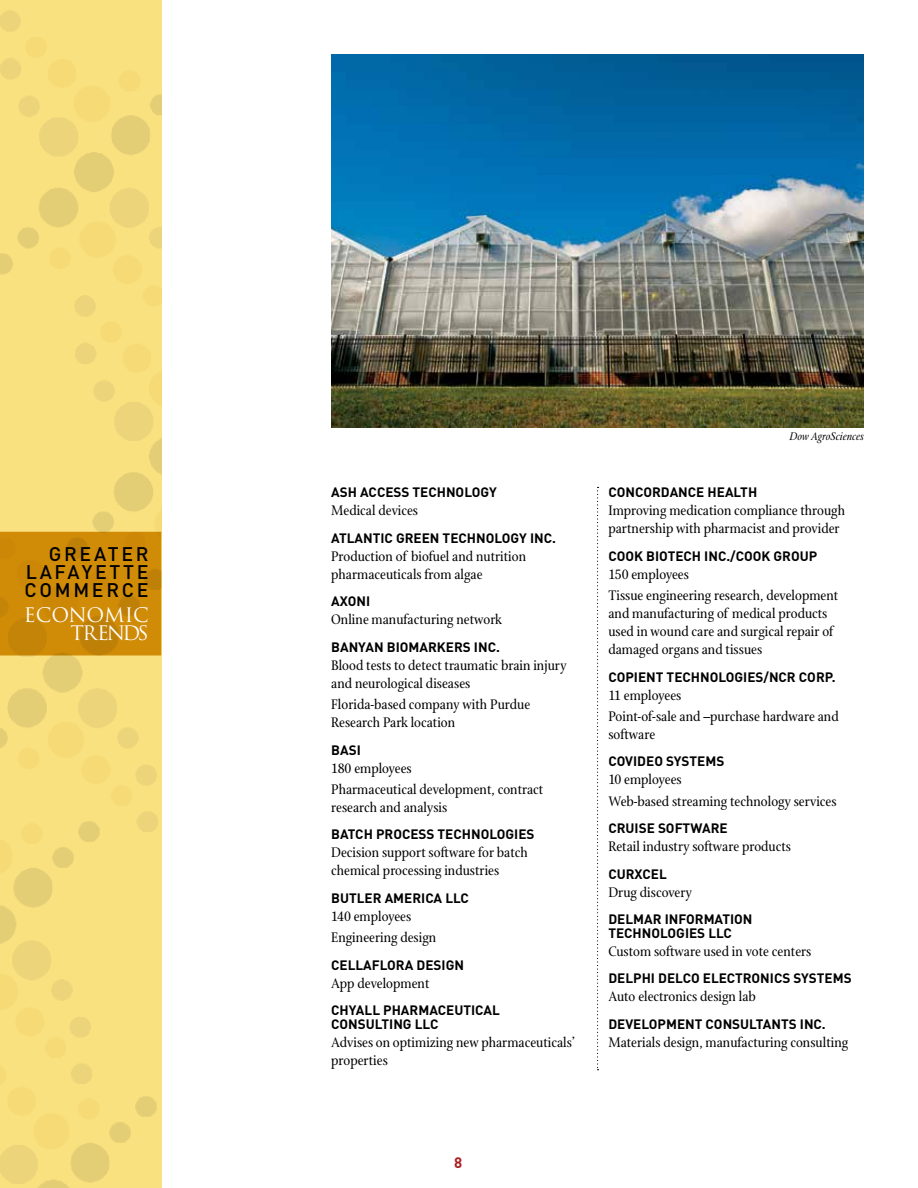
<style>
.page{position:relative;width:918px;height:1188px;background:#fff}
.page>*{position:absolute;margin:0;border:0;box-sizing:border-box;transform-origin:0 0}
.t1{font:500 19.5px/18px "DIN";letter-spacing:.14em;color:#000;text-align:justify}
.t2{font:19.5px/18px "Trajan Pro";letter-spacing:-.02em;color:#fff;text-align:right}
.t3{font:15px/18px "Stone Print";color:#000}
.t4{font:700 15px "DIN";color:#ad1f24}
.t5{font:700 13.5px "DIN";color:#000}
.t6{font:700 13.5px "DIN";letter-spacing:.1em;color:#000}
.t7{font:italic 12px "Stone Print";color:#000}
</style>
<div class="page">
<svg style="left:597px;top:487px;width:2px;height:583px"></svg>
<div style="left:0;top:0;width:161px;height:1188px;background:#fae180"></div>
<svg style="left:0;top:532px;width:161px;height:124px;background:#cc8907"></svg>
<img style="left:331px;top:54px;width:533px;height:373px">
<h1 class="t1" style="left:25px;top:545px;width:126px;text-indent:24px">GREATER LAFAYETTE COMMERCE</h1>
<h1 class="t2" style="left:24px;top:606px;width:126px">ECONOMIC<br>TRENDS</h1>
<p class="t5" style="left:331px;top:484px;width:166px">ASH ACCESS TECHN OLOGY</p>
<p class="t3" style="left:331px;top:502px;width:88px">Medical devices</p>
<p class="t5" style="left:331px;top:529px;width:75px">ATLANTIC GREEN</p>
<p class="t5" style="left:443px;top:529px;width:115px">TECHNOLOGY INC.</p>
<p class="t3" style="left:331px;top:547px;width:197px">Production of biofuel and nutrition pharmaceuticals from algae</p>
<p class="t5" style="left:331px;top:593px;width:41px">AXONI</p>
<p class="t3" style="left:331px;top:611px;width:172px">Online manufacturing network</p>
<p class="t5" style="left:331px;top:638px;width:19px">BANYAN</p>
<p class="t5" style="left:387px;top:638px;width:32px">BIOMARKER</p>
<p class="t5" style="left:463px;top:638px;width:39px">S INC.</p>
<p class="t3" style="left:331px;top:656px;width:237px">Blood tests to detect traumatic brain injury and neurological diseases</p>
<p class="t3" style="left:331px;top:695px;width:201px">Florida-based company with Purdue<br>Research Park location</p>
<p class="t5" style="left:331px;top:741px;width:31px">BASI</p>
<p class="t3" style="left:331px;top:757px;width:214px;line-height:21.3px">180 employees<br>Pharmaceutical development, contract</p>
<p class="t3" style="left:331px;top:798px;width:118px">research and analysis</p>
<p class="t5" style="left:331px;top:826px;width:205px">BATCH PROCESS TECHNOLOGIES</p>
<p class="t3" style="left:331px;top:844px;width:198px">Decision support software for batch chemical processing industries</p>
<p class="t5" style="left:331px;top:889px;width:72px">BUTLER AMER</p>
<p class="t5" style="left:421px;top:889px;width:33px">ICA LLC</p>
<p class="t3" style="left:331px;top:906px;width:107px;line-height:21.3px">140 employees<br>Engineering design</p>
<p class="t5" style="left:331px;top:956px;width:132px">CELLAFLORA DESIGN</p>
<p class="t3" style="left:331px;top:974px;width:100px">App development</p>
<p class="t5" style="left:331px;top:1002px;width:10px">CHYA</p>
<p class="t5" style="left:365px;top:1002px;width:29px">LL PHARMA</p>
<p class="t5" style="left:438px;top:1002px;width:63px">CEUTICAL</p>
<p class="t5" style="left:331px;top:1015px;width:92px">CONSULTING LLC</p>
<p class="t3" style="left:331px;top:1033px;width:245px">Advises on optimizing new pharmaceuticals’ properties</p>
<p class="t7" style="left:790px;top:429px;width:76px">Dow AgroSciences</p>
<p class="t5" style="left:608px;top:484px;width:54px">CONCORDAN</p>
<p class="t5" style="left:688px;top:484px;width:69px">CE HEALTH</p>
<p class="t3" style="left:608px;top:502px;width:238px">Improving medication compliance through partnership with pharmacist and provider</p>
<p class="t5" style="left:608px;top:547px;width:210px">COOK BIOTECH INC./COOK GROUP</p>
<p class="t3" style="left:608px;top:563px;width:231px;line-height:21.3px">150 employees<br>Tissue engineering research, development</p>
<p class="t3" style="left:608px;top:604px;width:226px">and manufacturing of medical products used in wound care and surgical repair of damaged organs and tissues</p>
<p class="t6" style="left:608px;top:668px;width:229px">COPIENT TECHNOLOGIES/NCR CORP.</p>
<p class="t3" style="left:608px;top:684px;width:232px;line-height:21.3px">11 employees<br>Point-of-sale and –purchase hardware and</p>
<p class="t3" style="left:608px;top:725px;width:48px">software</p>
<p class="t5" style="left:608px;top:753px;width:117px">COVIDEO SYSTEMS</p>
<p class="t3" style="left:608px;top:769px;width:230px;line-height:21.3px">10 employees<br>Web-based streaming technology services</p>
<p class="t5" style="left:608px;top:819px;width:10px">CRU</p>
<p class="t5" style="left:635px;top:819px;width:77px">ISE SOFTWARE</p>
<p class="t3" style="left:608px;top:837px;width:184px">Retail industry software products</p>
<p class="t5" style="left:608px;top:865px;width:10px">CURXCEL</p>
<p class="t3" style="left:608px;top:883px;width:85px">Drug discovery</p>
<p class="t5" style="left:608px;top:910px;width:97px">DELMAR IN FORMA</p>
<p class="t5" style="left:722px;top:910px;width:29px">TION</p>
<p class="t5" style="left:608px;top:924px;width:109px">TECHNOLOGIES LLC</p>
<p class="t3" style="left:608px;top:942px;width:205px">Custom software used in vote centers</p>
<p class="t5" style="left:608px;top:970px;width:245px">DELPH I DELCO ELECTRON ICS SYSTEMS</p>
<p class="t3" style="left:608px;top:988px;width:149px">Auto electronics design lab</p>
<p class="t5" style="left:608px;top:1015px;width:68px">DEVELOPMEN</p>
<p class="t5" style="left:695px;top:1015px;width:133px">T CONSULTANTS IN C.</p>
<p class="t3" style="left:608px;top:1033px;width:241px">Materials design, manufacturing consulting</p>
<p class="t4" style="left:454px;top:1153px;width:10px">8</p>
</div>
